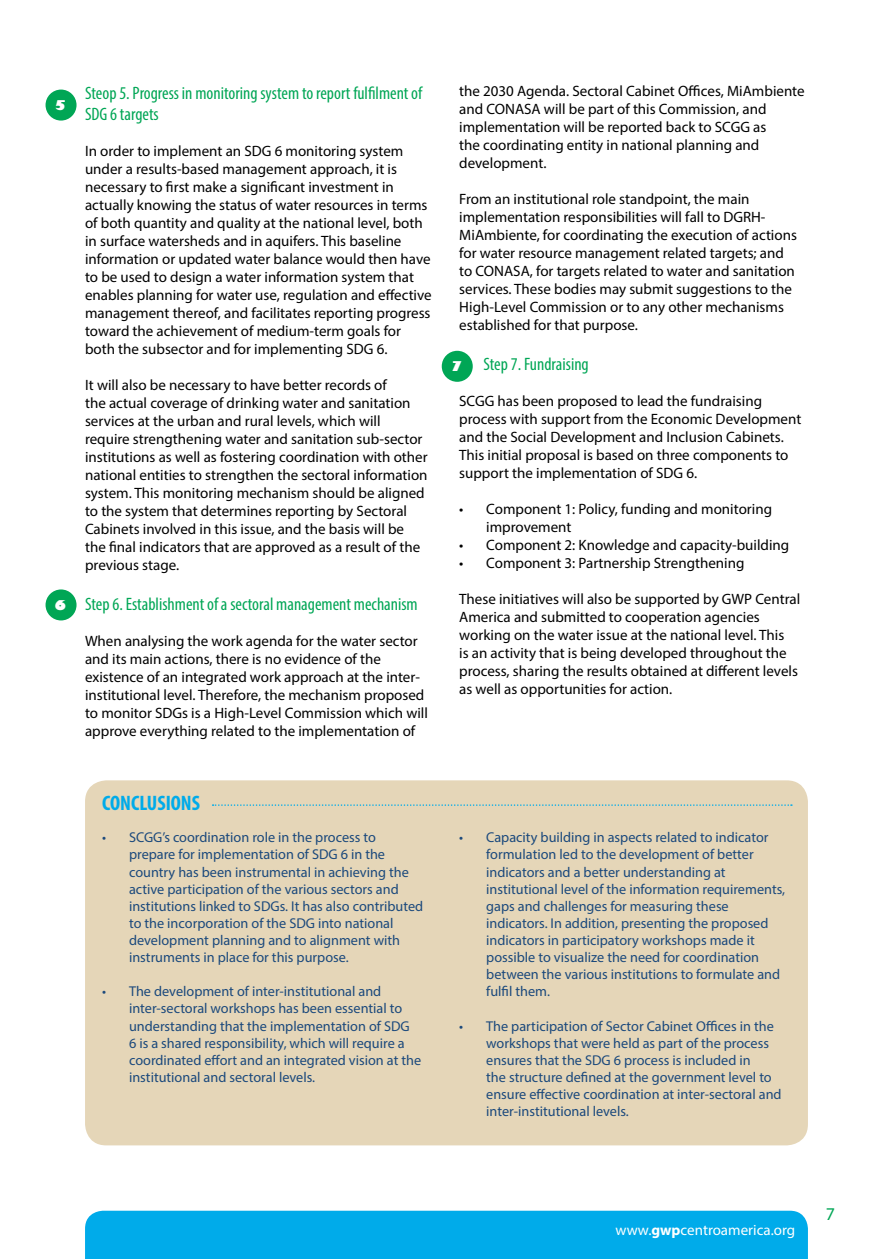
<style>
.page{position:relative;width:893px;height:1259px;background:#fff}
.page>*{position:absolute;margin:0;border:0;box-sizing:border-box;transform-origin:0 0}
.t1{font:700 condensed 21px "Myriad Pro";color:#00abea}
.t2{font:condensed 18px/21.6px "Myriad Pro";color:#00a655}
.t3{font:18px "Myriad Pro";color:#00a655}
.t4{font:15px/18px "Myriad Pro";color:#000}
.t5{font:15px "Myriad Pro";color:#fff}
.t6{font:14.25px/17.1px "Myriad Pro";color:#1b497c}
.t7{font:800 13.05px "Gill Sans";color:#fff}
.s1{font-weight:700}
</style>
<div class="page">
<div style="left:85px;top:1210px;width:723px;height:49px;background:#00abea"></div>
<div style="left:85px;top:780px;width:723px;height:365px;background:#e5d6b8;border-radius:21px"></div>
<div style="left:46px;top:90px;width:31px;height:31px;background:#00a655;border-radius:50%"></div>
<div style="left:46px;top:589px;width:31px;height:31px;background:#00a655;border-radius:50%"></div>
<div style="left:442px;top:351px;width:31px;height:31px;background:#00a655;border-radius:50%"></div>
<svg style="left:213px;top:804px;width:579px;height:2px"></svg>
<p class="t7" style="left:55px;top:97px;width:13px">5</p>
<p class="t7" style="left:55px;top:597px;width:13px">6</p>
<p class="t2" style="left:85px;top:82px;width:339px">Steop 5. Progress in monitoring system to report fulfilment of<br>SDG 6 targets</p>
<p class="t4" style="left:85px;top:142px;width:348px">In order to implement an SDG 6 monitoring system under a results-based management approach, it is necessary to first make a significant investment in actually knowing the status of water resources in terms of both quantity and quality at the national level, both in surface watersheds and in aquifers. This baseline information or updated water balance would then have to be used to design a water information system that enables planning for water use, regulation and effective management thereof, and facilitates reporting progress toward the achievement of medium-term goals for both the subsector and for implementing SDG 6.</p>
<p class="t4" style="left:85px;top:376px;width:344px">It will also be necessary to have better records of<br>the actual coverage of drinking water and sanitation services at the urban and rural levels, which will require strengthening water and sanitation sub-sector institutions as well as fostering coordination with other national entities to strengthen the sectoral information system. This monitoring mechanism should be aligned to the system that determines reporting by Sectoral Cabinets involved in this issue, and the basis will be the final indicators that are approved as a result of the previous stage.</p>
<p class="t2" style="left:85px;top:593px;width:334px">Step 6. Establishment of a sectoral management mechanism</p>
<p class="t4" style="left:85px;top:631px;width:344px">When analysing the work agenda for the water sector and its main actions, there is no evidence of the existence of an integrated work approach at the inter&shy;institutional level. Therefore, the mechanism proposed to monitor SDGs is a High-Level Commission which will approve everything related to the implementation of</p>
<p class="t4" style="left:459px;top:82px;width:347px">the 2030 Agenda. Sectoral Cabinet Offices, MiAmbiente and CONASA will be part of this Commission, and implementation will be reported back to SCGG as<br>the coordinating entity in national planning and development.</p>
<p class="t4" style="left:459px;top:190px;width:339px">From an institutional role standpoint, the main implementation responsibilities will fall to DGRH-MiAmbiente, for coordinating the execution of actions for water resource management related targets; and to CONASA, for targets related to water and sanitation services. These bodies may submit suggestions to the High-Level Commission or to any other mechanisms established for that purpose.</p>
<p class="t2" style="left:483px;top:353px;width:107px">Step 7. Fundraising</p>
<p class="t4" style="left:459px;top:392px;width:344px">SCGG has been proposed to lead the fundraising process with support from the Economic Development and the Social Development and Inclusion Cabinets.<br>This initial proposal is based on three components to support the implementation of SDG 6.</p>
<p class="t4" style="left:486px;top:500px;width:287px;text-indent:-27px">• Component 1: Policy, funding and monitoring improvement</p>
<p class="t4" style="left:459px;top:536px;width:332px">• Component 2: Knowledge and capacity-building</p>
<p class="t4" style="left:459px;top:554px;width:287px">• Component 3: Partnership Strengthening</p>
<p class="t4" style="left:459px;top:590px;width:343px">These initiatives will also be supported by GWP Central America and submitted to cooperation agencies working on the water issue at the national level. This<br>is an activity that is being developed throughout the process, sharing the results obtained at different levels as well as opportunities for action.</p>
<p class="t7" style="left:451px;top:358px;width:13px">7</p>
<h1 class="t1" style="left:102px;top:790px;width:100px">CONCLUSIONS</h1>
<p class="t6" style="left:129px;top:829px;width:296px;text-indent:-27px">• SCGG’s coordination role in the process to prepare for implementation of SDG 6 in the country has been instrumental in achieving the active participation of the various sectors and institutions linked to SDGs. It has also contributed to the incorporation of the SDG into national development planning and to alignment with instruments in place for this purpose.</p>
<p class="t6" style="left:129px;top:982px;width:294px;text-indent:-27px">• The development of inter-institutional and inter-sectoral workshops has been essential to understanding that the implementation of SDG<br>6 is a shared responsibility, which will require a coordinated effort and an integrated vision at the institutional and sectoral levels.</p>
<p class="t6" style="left:486px;top:829px;width:300px;text-indent:-27px">• Capacity building in aspects related to indicator formulation led to the development of better indicators and a better understanding at institutional level of the information requirements, gaps and challenges for measuring these indicators. In addition, presenting the proposed indicators in participatory workshops made it possible to visualize the need for coordination between the various institutions to formulate and fulfil them.</p>
<p class="t6" style="left:486px;top:1017px;width:297px;text-indent:-27px">• The participation of Sector Cabinet Offices in the workshops that were held as part of the process ensures that the SDG 6 process is included in<br>the structure defined at the government level to ensure effective coordination at inter-sectoral and inter-institutional levels.</p>
<p class="t5" style="left:615px;top:1221px;width:181px">www.<span class="s1">gwp</span>centroamerica.org</p>
<p class="t3" style="left:826px;top:1203px;width:11px">7</p>
</div>
